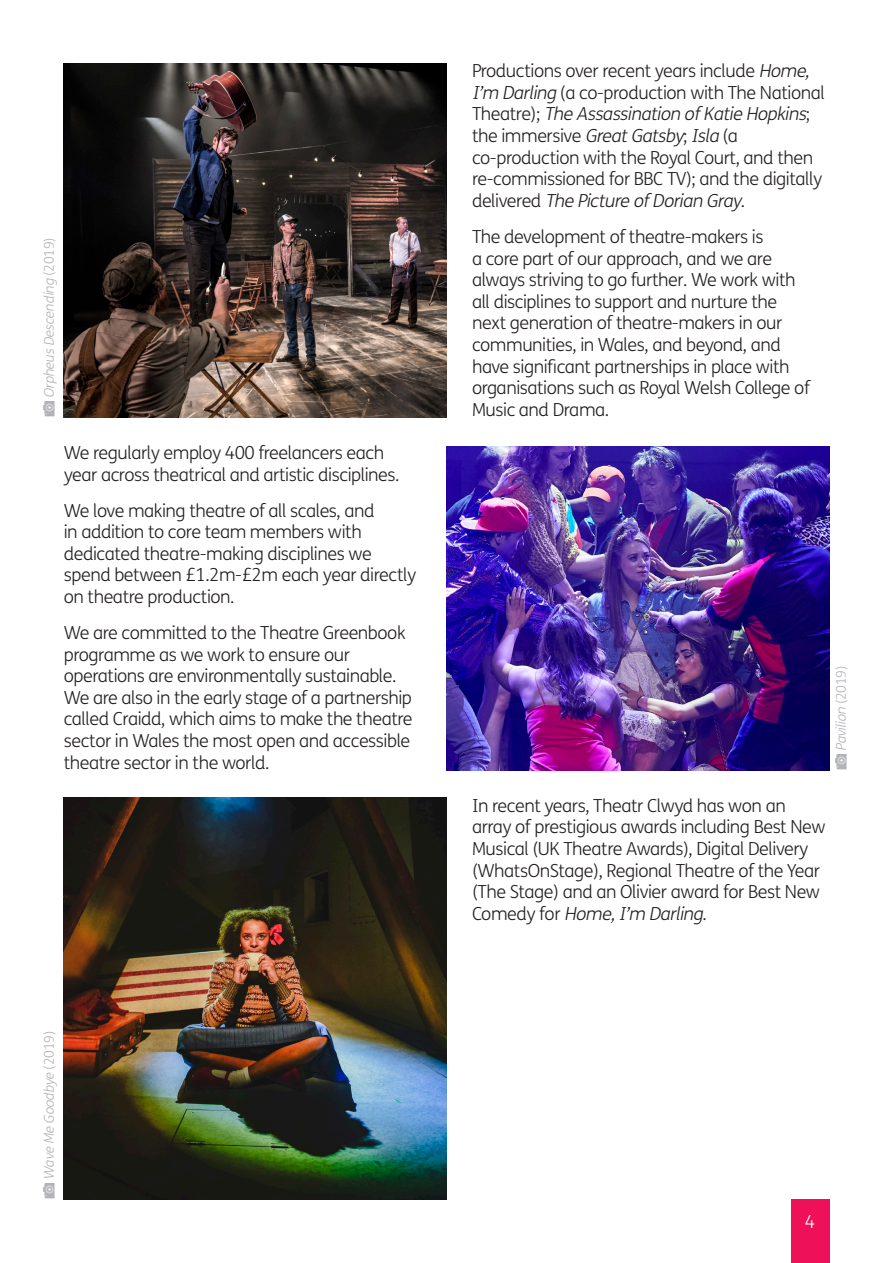
<style>
.page{position:relative;width:893px;height:1263px;background:#fff}
.page>*{position:absolute;margin:0;border:0;box-sizing:border-box;transform-origin:0 0}
.No_Spacing{font:300 18px/21.6px "FS Me";letter-spacing:-.025em;color:#231f20}
.t1{font:300 18px "FS Me";color:#fff}
.t2{font:italic 300 13.5px "FS Me";color:#b2b3b7}
.s1{font-family:"CAMERAFOTOGRAAMI";font-weight:400;font-style:normal}
.s2{font-style:normal}
.s3{font-style:italic}
</style>
<div class="page">
<div style="left:791px;top:1199px;width:38px;height:64px;background:#ee1059"></div>
<img style="left:64px;top:64px;width:382px;height:353px">
<img style="left:446px;top:446px;width:383px;height:324px">
<img style="left:64px;top:797px;width:382px;height:402px">
<p class="t2" style="left:40px;top:417px;width:182px;rotate:-90deg"><span class="s1">-</span> OrpheusDescending <span class="s2">( 2 0 1 9 )</span></p>
<p class="No_Spacing" style="left:64px;top:441px;width:337px">We regularly employ 400 freelancers each year across theatrical and artistic disciplines.</p>
<p class="No_Spacing" style="left:64px;top:499px;width:354px">We love making theatre of all scales, and<br>in addition to core team members with dedicated theatre-making disciplines we spend between £1.2m-£2m each year directly on theatre production.</p>
<p class="No_Spacing" style="left:64px;top:621px;width:350px">We are committed to the Theatre Greenbook programme as we work to ensure our operations are environmentally sustainable.<br>We are also in the early stage of a partnership called Craidd, which aims to make the theatre sector in Wales the most open and accessible theatre sector in the world.</p>
<p class="t2" style="left:40px;top:1199px;width:170px;rotate:-90deg"><span class="s1">-</span> Wave Me Goodbye <span class="s2">( 2 0 1 9 )</span></p>
<p class="No_Spacing" style="left:472px;top:60px;width:354px">Productions over recent years include <span class="s3">Home, I’m Darling</span> (a co-production with The National T h e a t r e ) ; <span class="s3">The Assassination of Katie Hopkins</span>; the immersive <span class="s3">GreatGatsby</span>; <span class="s3">Isla</span> (a co-production with the Royal Court, and then re-commissioned for BBC TV); and the digitally d e l i v e r e d <span class="s3">The Picture of Dorian Gray</span>.</p>
<p class="No_Spacing" style="left:472px;top:225px;width:339px">The development of theatre-makers is<br>a core part of our approach, and we are always striving to go further. We work with all disciplines to support and nurture the next generation of theatre-makers in our communities, in Wales, and beyond, and have significant partnerships in place with organisations such as Royal Welsh College of Music and Drama.</p>
<p class="t2" style="left:832px;top:770px;width:106px;rotate:-90deg"><span class="s1">-</span> Pavilion <span class="s2">( 2 0 1 9 )</span></p>
<p class="No_Spacing" style="left:472px;top:794px;width:355px">In recent years, Theatr Clwyd has won an array of prestigious awards including Best New Musical (UK Theatre Awards), Digital Delivery (WhatsOnStage), Regional Theatre of the Year (The Stage) and an Olivier award for Best New C o m e dy fo r <span class="s3">Home,I’m Darling</span>.</p>
<p class="t1" style="left:805px;top:1209px;width:12px">4</p>
</div>
